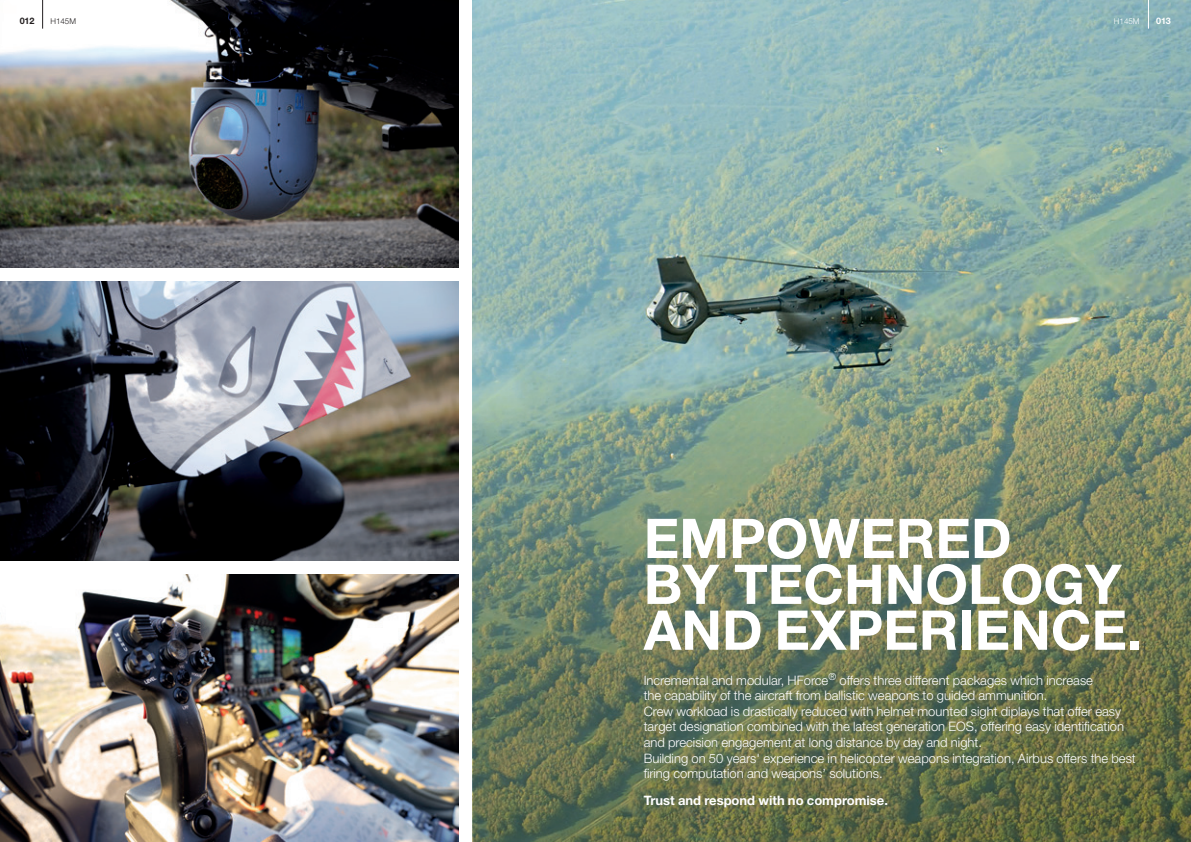
<style>
.page{position:relative;width:1191px;height:842px;background:#fff}
.page>*{position:absolute;margin:0;border:0;box-sizing:border-box;transform-origin:0 0}
.t1{font:700 54.9px/45.9px "Helvetica Neue LT Std";color:#fff}
.t2{font:300 13px/15.6px "Helvetica Neue LT Std";color:#fff}
.t3{font:700 13px "Helvetica Neue LT Std";color:#fff}
.t4{font:700 9px "Helvetica Neue LT Std";color:#231f20}
.t5{font:700 9px "Helvetica Neue LT Std";color:#fff}
.t6{font:300 8px "Helvetica Neue LT Std";color:#231f20}
.t7{font:300 8px "Helvetica Neue LT Std";color:#fff}
</style>
<div class="page">
<img style="left:0;top:575px;width:458px;height:267px">
<img style="left:0;top:0;width:458px;height:267px">
<img style="left:0;top:281px;width:458px;height:279px">
<img style="left:472px;top:0;width:719px;height:349px">
<img style="left:472px;top:349px;width:719px;height:493px">
<svg style="left:1148px;top:0;width:1px;height:29px"></svg>
<svg style="left:42px;top:0;width:1px;height:29px"></svg>
<p class="t4" style="left:20px;top:16px;width:16px">012</p>
<p class="t6" style="left:50px;top:17px;width:27px">H145M</p>
<p class="t7" style="left:1114px;top:17px;width:27px">H145M</p>
<p class="t5" style="left:1156px;top:16px;width:16px">013</p>
<h1 class="t1" style="left:643px;top:514px;width:500px">EMPOWERED<br>BY TECHNOLOGY<br>AND EXPERIENCE.</h1>
<p class="t2" style="left:643px;top:672px;width:493px">Incremental and modular, HForce<sup>®</sup> offers three different packages which increase<br>the capability of the aircraft from ballistic weapons to guided ammunition.<br>Crew workload is drastically reduced with helmet mounted sight diplays that offer easy target designation combined with the latest generation EOS, offering easy identification and precision engagement at long distance by day and night.<br>Building on 50 years' experience in helicopter weapons integration, Airbus offers the best firing computation and weapons’ solutions.</p>
<p class="t3" style="left:643px;top:792px;width:246px">Trust and respond with no compromise.</p>
</div>
